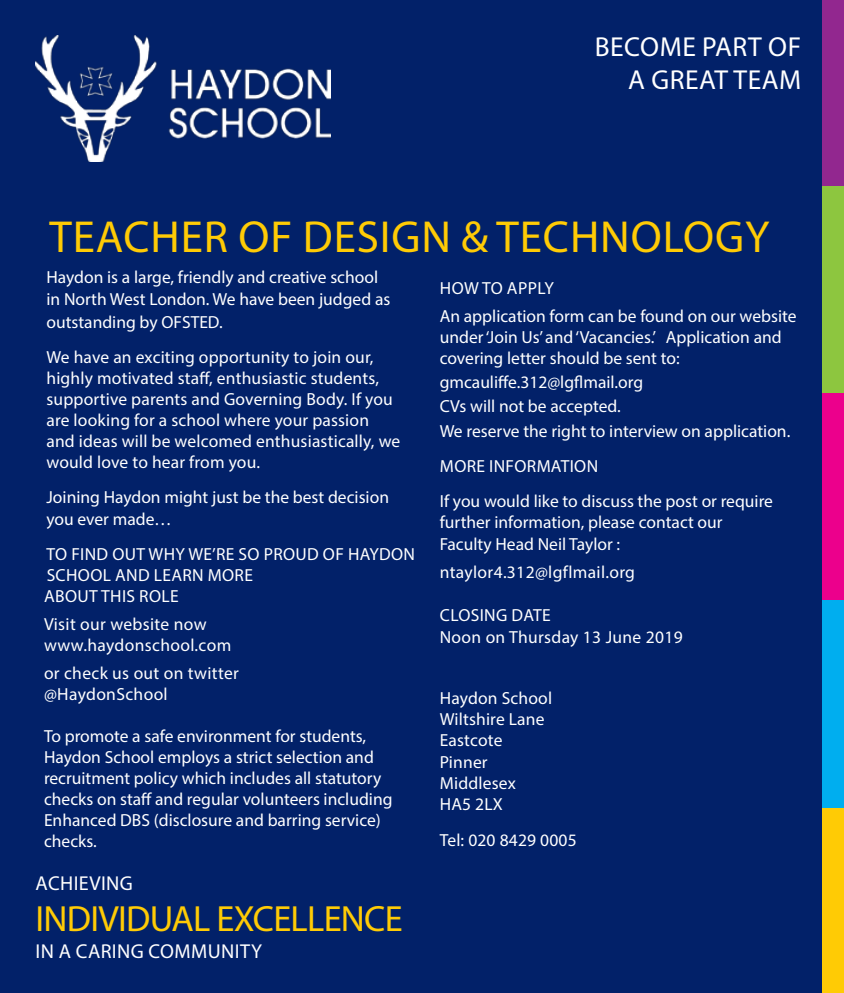
<style>
.page{position:relative;width:844px;height:993px;background:#fff}
.page>*{position:absolute;margin:0;border:0;box-sizing:border-box;transform-origin:0 0}
.t1{font:45px "Myriad Pro";letter-spacing:.02em;color:#ffcb05}
.t2{font:36.5px "Myriad Pro";letter-spacing:-.02em;color:#ffcb05}
.t3{font:27.5px "Myriad Pro";letter-spacing:.02em;color:#fff}
.t4{font:20.25px "Myriad Pro";letter-spacing:.02em;color:#fff}
.t5{font:17.5px/21px "Myriad Pro";color:#fff}
.t6{font:17.5px/28px "Myriad Pro";letter-spacing:.02em;color:#fff}
</style>
<div class="page">
<div style="left:0;top:0;width:843px;height:992px;background:#022169"></div>
<img style="left:35px;top:35px;width:295px;height:127px">
<div style="left:822px;top:806px;width:21px;height:186px;background:#ffcb05"></div>
<div style="left:822px;top:600px;width:21px;height:206px;background:#00aeef"></div>
<div style="left:822px;top:393px;width:21px;height:207px;background:#ec008c"></div>
<div style="left:822px;top:186px;width:21px;height:207px;background:#8dc63f"></div>
<div style="left:822px;top:0;width:21px;height:186px;background:#92278f"></div>
<h3 class="t3" style="left:594px;top:30px;width:137px">Become part</h3>
<h3 class="t3" style="left:768px;top:30px;width:17px">of</h3>
<h3 class="t3" style="left:628px;top:63px;width:57px">a great</h3>
<h3 class="t3" style="left:733px;top:63px;width:69px">tea m</h3>
<h1 class="t1" style="left:49px;top:209px;width:473px">TEACHER OF design &amp; tech</h1>
<h1 class="t1" style="left:600px;top:209px;width:171px">nology</h1>
<p class="t5" style="left:46px;top:265px;width:345px;line-height:22.5px">Haydon is a large, friendly and creative school in North West London. We have been judged as outstanding by OFSTED.</p>
<p class="t5" style="left:46px;top:346px;width:355px">We have an exciting opportunity to join our, highly motivated staff, enthusiastic students, supportive parents and Governing Body. If you are looking for a school where your passion and ideas will be welcomed enthusiastically, we would love to hear from you.</p>
<p class="t5" style="left:46px;top:486px;width:344px">Joining Haydon might just be the best decision you ever made…</p>
<p class="t6" style="left:47px;top:543px;width:370px;line-height:21px">To find out why we’re so proud of Haydon<br>Schoo</p>
<p class="t5" style="left:439px;top:274px;width:358px;line-height:28px">HOW TO APPLY<br>An application form can be found on our website</p>
<p class="t5" style="left:439px;top:326px;width:343px">under ‘Join Us’ and ‘Vacancies.’ Application and covering letter should be sent to:</p>
<p class="t5" style="left:439px;top:370px;width:352px;line-height:24.2px">gmcauliffe.312@lgflmail.org<br>CVs will not be accepted.<br>We reserve the right to interview on application.</p>
<p class="t5" style="left:440px;top:455px;width:26px">more</p>
<p class="t5" style="left:439px;top:448px;width:334px;line-height:35.2px;text-indent:49px">information<br>If you would like to discuss the post or require</p>
<p class="t5" style="left:439px;top:511px;width:284px;line-height:22px">further information, please contact our<br>Faculty Head Neil Taylor :</p>
<p class="t6" style="left:439px;top:558px;width:197px">ntaylor4.312@lgflmail.org</p>
<p class="t6" style="left:439px;top:603px;width:244px;line-height:22.5px">Closing Date<br>Noon on Thursday 13 June 2019</p>
<p class="t5" style="left:103px;top:564px;width:131px">l and learn more</p>
<p class="t6" style="left:44px;top:581px;width:164px;text-align:center">ut th is role<br>Visit our website now</p>
<p class="t6" style="left:44px;top:630px;width:196px">www.haydonschool.com or check us out on twitter</p>
<p class="t6" style="left:44px;top:679px;width:125px">@HaydonSchool</p>
<p class="t5" style="left:44px;top:725px;width:350px">To promote a safe environment for students, Haydon School employs a strict selection and recruitment policy which includes all statutory checks on staff and regular volunteers including Enhanced DBS (disclosure and barring service) checks.</p>
<p class="t5" style="left:44px;top:585px;width:12px">abo</p>
<p class="t5" style="left:439px;top:686px;width:114px">Haydon School<br>Wiltshire Lane<br>Eastcote<br>Pinner<br>Middlesex<br>HA5 2LX</p>
<p class="t5" style="left:439px;top:829px;width:138px">Tel: 020 8429 0005</p>
<p class="t4" style="left:36px;top:870px;width:77px">ACHIEVING</p>
<h2 class="t2" style="left:35px;top:895px;width:16px">INDI</h2>
<h2 class="t2" style="left:98px;top:895px;width:306px">VIDUAL EXCELLENCE</h2>
<p class="t4" style="left:36px;top:937px;width:87px">IN A CARING</p>
<p class="t4" style="left:148px;top:937px;width:40px">COMMUNI</p>
<p class="t4" style="left:240px;top:937px;width:23px">TY</p>
</div>
